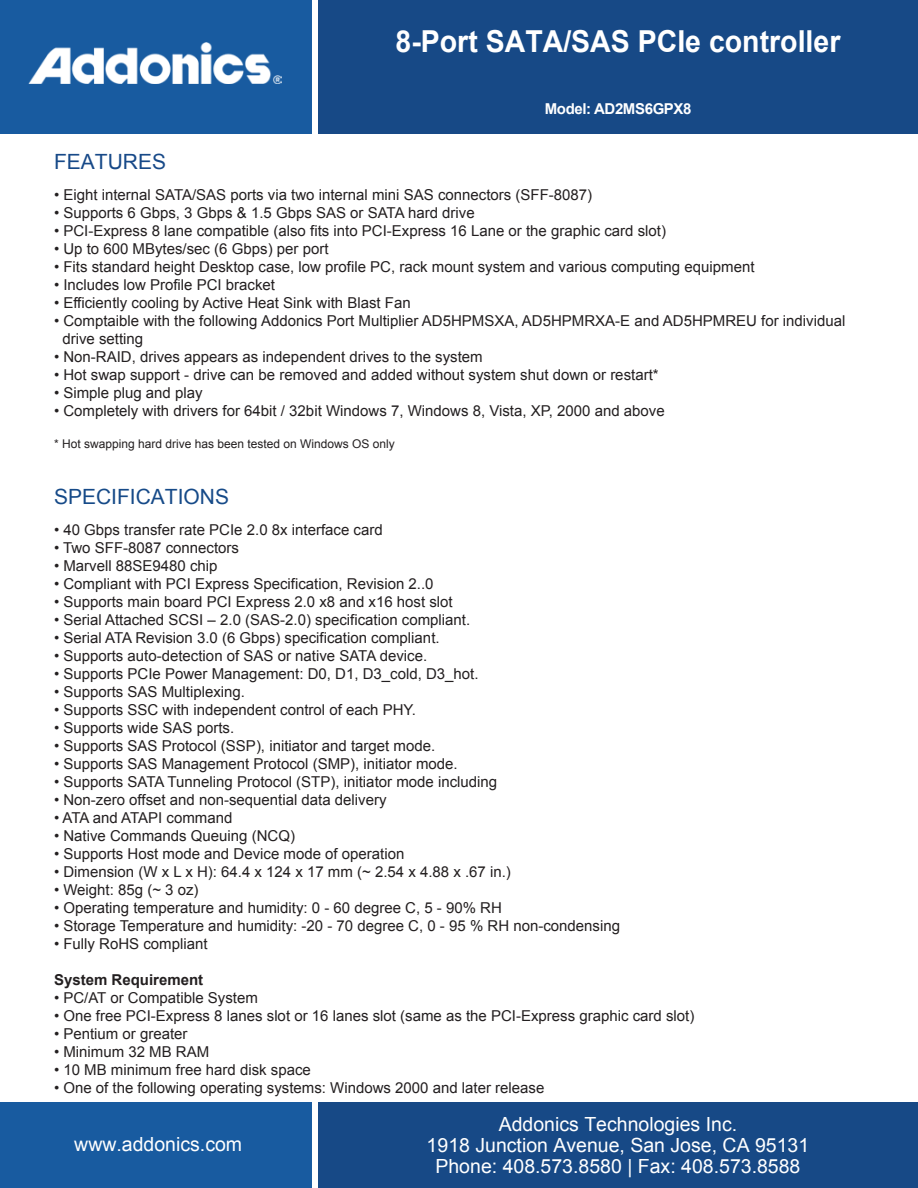
<style>
.page{position:relative;width:918px;height:1188px;background:#fff}
.page>*{position:absolute;margin:0;border:0;box-sizing:border-box;transform-origin:0 0}
.t1{font:700 30.3px "Arial";color:#fff;scale:.94 1}
.t2{font:21px "Arial";color:#164a88}
.t3{font:21px "Arial";color:#174988}
.t4{font:19.5px/21px "Arial";color:#fff;text-align:center}
.t5{font:15px/18px "Arial";color:#231f20}
.t6{font:700 15px "Arial";color:#231f20}
.t7{font:700 15px "Arial";letter-spacing:-.025em;color:#fff}
.t8{font:12px "Arial";color:#231f20}
</style>
<div class="page">
<div style="left:0;top:0;width:312px;height:134px;background:#185ba0"></div>
<div style="left:318px;top:0;width:600px;height:134px;background:#174986"></div>
<div style="left:0;top:1102px;width:312px;height:86px;background:#185ba0"></div>
<div style="left:318px;top:1102px;width:600px;height:86px;background:#174986"></div>
<img style="left:28px;top:42px;width:253px;height:42px">
<h1 class="t1" style="left:396px;top:21px;width:475px">8-Port SATA/SAS PCIe controller</h1>
<h2 class="t3" style="left:54px;top:148px;width:114px">FEATURES</h2>
<p class="t7" style="left:545px;top:99px;width:148px">Model: AD2MS6GPX8</p>
<p class="t5" style="left:54px;top:186px;width:540px">• Eight internal SATA/SAS ports via two internal mini SAS connectors (SFF-8087)</p>
<p class="t5" style="left:54px;top:204px;width:422px">• Supports 6 Gbps, 3 Gbps &amp; 1.5 Gbps SAS or SATA hard drive</p>
<p class="t5" style="left:54px;top:222px;width:614px">• PCI-Express 8 lane compatible (also fits into PCI-Express 16 Lane or the graphic card slot)</p>
<p class="t5" style="left:54px;top:240px;width:276px">• Up to 600 MBytes/sec (6 Gbps) per port</p>
<p class="t5" style="left:54px;top:258px;width:702px">• Fits standard height Desktop case, low profile PC, rack mount system and various computing equipment</p>
<p class="t5" style="left:54px;top:276px;width:223px">• Includes low Profile PCI bracket</p>
<p class="t5" style="left:54px;top:294px;width:358px">• Efficiently cooling by Active Heat Sink with Blast Fan</p>
<p class="t5" style="left:62px;top:312px;width:785px;text-indent:-8px">• Comptaible with the following Addonics Port Multiplier AD5HPMSXA, AD5HPMRXA-E and AD5HPMREU for individual drive setting</p>
<p class="t5" style="left:54px;top:348px;width:430px">• Non-RAID, drives appears as independent drives to the system</p>
<p class="t5" style="left:54px;top:366px;width:606px">• Hot swap support - drive can be removed and added without system shut down or restart*</p>
<p class="t5" style="left:54px;top:384px;width:150px">• Simple plug and play</p>
<p class="t5" style="left:54px;top:402px;width:612px">• Completely with drivers for 64bit / 32bit Windows 7, Windows 8, Vista, XP, 2000 and above</p>
<p class="t8" style="left:54px;top:436px;width:342px">* Hot swapping hard drive has been tested on Windows OS only</p>
<h2 class="t2" style="left:54px;top:482px;width:177px">SPECIFICATIONS</h2>
<p class="t5" style="left:54px;top:521px;width:330px">• 40 Gbps transfer rate PCIe 2.0 8x interface card</p>
<p class="t5" style="left:54px;top:539px;width:187px">• Two SFF-8087 connectors</p>
<p class="t5" style="left:54px;top:557px;width:165px">• Marvell 88SE9480 chip</p>
<p class="t5" style="left:54px;top:575px;width:381px">• Compliant with PCI Express Specification, Revision 2..0</p>
<p class="t5" style="left:54px;top:593px;width:400px">• Supports main board PCI Express 2.0 x8 and x16 host slot</p>
<p class="t5" style="left:54px;top:611px;width:418px">• Serial Attached SCSI – 2.0 (SAS-2.0) specification compliant.</p>
<p class="t5" style="left:54px;top:629px;width:387px">• Serial ATA Revision 3.0 (6 Gbps) specification compliant.</p>
<p class="t5" style="left:54px;top:647px;width:375px">• Supports auto-detection of SAS or native SATA device.</p>
<p class="t5" style="left:54px;top:665px;width:426px">• Supports PCIe Power Management: D0, D1, D3_cold, D3_hot.</p>
<p class="t5" style="left:54px;top:683px;width:193px">• Supports SAS Multiplexing.</p>
<p class="t5" style="left:54px;top:701px;width:363px">• Supports SSC with independent control of each PHY.</p>
<p class="t5" style="left:54px;top:719px;width:182px">• Supports wide SAS ports.</p>
<p class="t5" style="left:54px;top:737px;width:383px">• Supports SAS Protocol (SSP), initiator and target mode.</p>
<p class="t5" style="left:54px;top:755px;width:405px">• Supports SAS Management Protocol (SMP), initiator mode.</p>
<p class="t5" style="left:54px;top:773px;width:445px">• Supports SATA Tunneling Protocol (STP), initiator mode including</p>
<p class="t5" style="left:54px;top:791px;width:334px">• Non-zero offset and non-sequential data delivery</p>
<p class="t5" style="left:54px;top:809px;width:180px">• ATA and ATAPI command</p>
<p class="t5" style="left:54px;top:827px;width:243px">• Native Commands Queuing (NCQ)</p>
<p class="t5" style="left:54px;top:845px;width:352px">• Supports Host mode and Device mode of operation</p>
<p class="t5" style="left:54px;top:863px;width:458px">• Dimension (W x L x H): 64.4 x 124 x 17 mm (~ 2.54 x 4.88 x .67 in.)</p>
<p class="t5" style="left:54px;top:881px;width:146px">• Weight: 85g (~ 3 oz)</p>
<p class="t5" style="left:54px;top:899px;width:449px">• Operating temperature and humidity: 0 - 60 degree C, 5 - 90% RH</p>
<p class="t5" style="left:54px;top:917px;width:568px">• Storage Temperature and humidity: -20 - 70 degree C, 0 - 95 % RH non-condensing</p>
<p class="t5" style="left:54px;top:935px;width:155px">• Fully RoHS compliant</p>
<p class="t6" style="left:54px;top:969px;width:151px">System Requirement</p>
<p class="t5" style="left:54px;top:989px;width:205px">• PC/AT or Compatible System</p>
<p class="t5" style="left:54px;top:1007px;width:642px">• One free PCI-Express 8 lanes slot or 16 lanes slot (same as the PCI-Express graphic card slot)</p>
<p class="t5" style="left:54px;top:1025px;width:135px">• Pentium or greater</p>
<p class="t5" style="left:54px;top:1043px;width:157px">• Minimum 32 MB RAM</p>
<p class="t5" style="left:54px;top:1061px;width:258px">• 10 MB minimum free hard disk space</p>
<p class="t5" style="left:54px;top:1079px;width:492px">• One of the following operating systems: Windows 2000 and later release</p>
<h3 class="t4" style="left:74px;top:1133px;width:169px">www.addonics.com</h3>
<h3 class="t4" style="left:427px;top:1114px;width:384px">Addonics Technologies Inc.<br>1918 Junction Avenue, San Jose, CA 95131<br>Phone: 408.573.8580 | Fax: 408.573.8588</h3>
</div>
